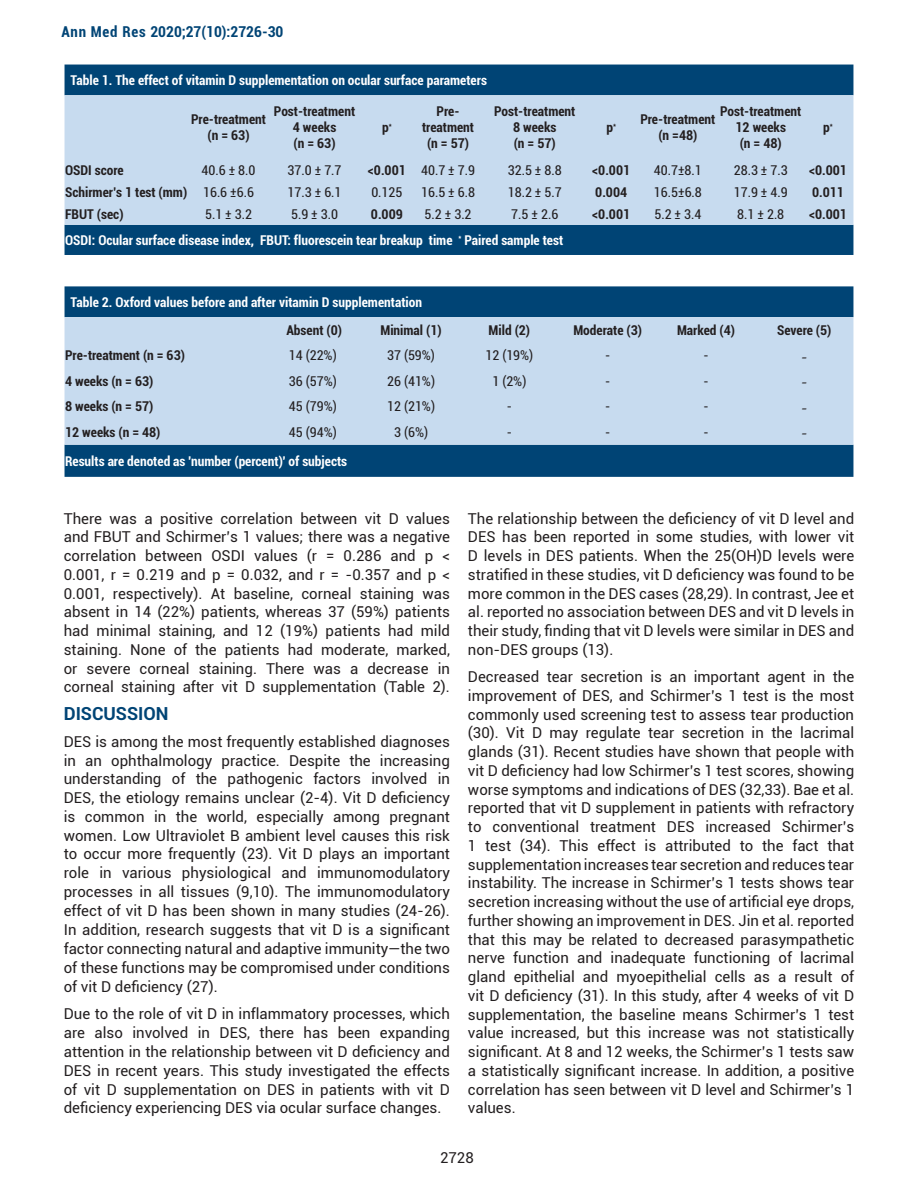
<style>
.page{position:relative;width:918px;height:1188px;background:#fff}
.page>*{position:absolute;margin:0;border:0;box-sizing:border-box;transform-origin:0 0}
.t1{font:700 18px "Roboto";color:#004475}
.t2{font:18px "Minion Pro";color:#231f20}
.t3{font:15px/18.8px "Roboto";color:#231f20;text-align:justify}
.t4{font:700 condensed 15px "Roboto";color:#004475}
.t5{font:700 condensed 13.5px/16.2px "Roboto";color:#231f20;text-align:center}
.t6{font:700 condensed 13.5px "Roboto";color:#fff}
.t7{font:condensed 13.5px "Roboto";color:#231f20}
.s1{font-weight:700}
.s2{font-weight:400}
</style>
<div class="page">
<div style="left:65px;top:65px;width:788px;height:190px;background:#004475"></div>
<div style="left:65px;top:95px;width:788px;height:130px;background:#c7dbef"></div>
<div style="left:65px;top:286px;width:788px;height:191px;background:#004475"></div>
<div style="left:65px;top:317px;width:788px;height:128px;background:#c7dbef"></div>
<p class="t4" style="left:61px;top:21px;width:224px">Ann Med Res 2020;27(10):2726-30</p>
<p class="t6" style="left:71px;top:70px;width:418px">Table 1. The effect of vitamin D supplementation on ocular surface parameters</p>
<p class="t5" style="left:191px;top:111px;width:76px">Pre-treatment (n = 63)</p>
<p class="t5" style="left:274px;top:103px;width:83px">Post-treatment<br>4 weeks<br>(n = 63)</p>
<p class="t5" style="left:422px;top:103px;width:54px">Pre&shy;treatment (n = 57)</p>
<p class="t5" style="left:494px;top:103px;width:83px">Post-treatment<br>8 weeks<br>(n = 57)</p>
<p class="t5" style="left:382px;top:119px;width:11px">p<sup>*</sup></p>
<p class="t5" style="left:606px;top:119px;width:11px">p<sup>*</sup></p>
<p class="t5" style="left:640px;top:111px;width:76px">Pre-treatment (n =48)</p>
<p class="t5" style="left:720px;top:103px;width:83px">Post-treatment<br>12 weeks<br>(n = 48)</p>
<p class="t5" style="left:823px;top:119px;width:11px">p<sup>*</sup></p>
<p class="t5" style="left:65px;top:162px;width:60px">OSDI score</p>
<p class="t7" style="left:202px;top:161px;width:55px">40.6 ± 8.0</p>
<p class="t7" style="left:288px;top:161px;width:55px">37.0 ± 7.7</p>
<p class="t7" style="left:368px;top:161px;width:109px"><span class="s1">&lt;0.001</span> 40.7 ± 7.9</p>
<p class="t7" style="left:508px;top:161px;width:55px">32.5 ± 8.8</p>
<p class="t5" style="left:592px;top:162px;width:39px">&lt;0.001</p>
<p class="t7" style="left:654px;top:161px;width:50px">40.7±8.1</p>
<p class="t7" style="left:734px;top:161px;width:55px">28.3 ± 7.3</p>
<p class="t5" style="left:809px;top:162px;width:39px">&lt;0.001</p>
<p class="t5" style="left:65px;top:184px;width:190px">Schirmer’s 1 test (mm) <span class="s2">16.6 ±6.6</span></p>
<p class="t7" style="left:288px;top:183px;width:55px">17.3 ± 6.1</p>
<p class="t7" style="left:371px;top:183px;width:33px">0.125</p>
<p class="t7" style="left:421px;top:183px;width:55px">16.5 ± 6.8</p>
<p class="t7" style="left:508px;top:183px;width:55px">18.2 ± 5.7</p>
<p class="t5" style="left:595px;top:184px;width:33px">0.004</p>
<p class="t7" style="left:654px;top:183px;width:50px">16.5±6.8</p>
<p class="t7" style="left:734px;top:183px;width:55px">17.9 ± 4.9</p>
<p class="t5" style="left:812px;top:184px;width:33px">0.011</p>
<p class="t5" style="left:65px;top:205px;width:60px">FBUT (sec)</p>
<p class="t7" style="left:205px;top:205px;width:48px">5.1 ± 3.2</p>
<p class="t7" style="left:291px;top:205px;width:48px">5.9 ± 3.0</p>
<p class="t5" style="left:371px;top:205px;width:33px">0.009</p>
<p class="t7" style="left:425px;top:205px;width:48px">5.2 ± 3.2</p>
<p class="t7" style="left:511px;top:205px;width:48px">7.5 ± 2.6</p>
<p class="t5" style="left:592px;top:205px;width:39px">&lt;0.001</p>
<p class="t7" style="left:654px;top:205px;width:48px">5.2 ± 3.4</p>
<p class="t7" style="left:737px;top:205px;width:48px">8.1 ± 2.8</p>
<p class="t5" style="left:809px;top:205px;width:39px">&lt;0.001</p>
<p class="t6" style="left:65px;top:231px;width:500px">OSDI: Ocular surface disease index, FBUT: fluorescein tear breakup time <sup>*</sup> Paired sample test</p>
<p class="t6" style="left:71px;top:292px;width:353px">Table 2. Oxford values before and after vitamin D supplementation</p>
<p class="t5" style="left:286px;top:322px;width:57px">Absent (0)</p>
<p class="t5" style="left:380px;top:322px;width:63px">Minimal (1)</p>
<p class="t5" style="left:489px;top:322px;width:43px">Mild (2)</p>
<p class="t5" style="left:573px;top:322px;width:70px">Moderate (3)</p>
<p class="t5" style="left:677px;top:322px;width:59px">Marked (4)</p>
<p class="t5" style="left:777px;top:322px;width:56px">Severe (5)</p>
<p class="t5" style="left:65px;top:347px;width:121px">Pre-treatment (n = 63)</p>
<p class="t7" style="left:289px;top:346px;width:49px">14 (22%)</p>
<p class="t7" style="left:387px;top:346px;width:49px">37 (59%)</p>
<p class="t7" style="left:485px;top:346px;width:49px">12 (19%)</p>
<p class="t7" style="left:605px;top:346px;width:7px">-</p>
<p class="t7" style="left:703px;top:346px;width:7px">-</p>
<p class="t2" style="left:801px;top:344px;width:8px">-</p>
<p class="t5" style="left:65px;top:373px;width:90px">4 weeks (n = 63)</p>
<p class="t7" style="left:289px;top:372px;width:49px">36 (57%)</p>
<p class="t7" style="left:387px;top:372px;width:49px">26 (41%)</p>
<p class="t7" style="left:492px;top:372px;width:35px">1 (2%)</p>
<p class="t7" style="left:605px;top:372px;width:7px">-</p>
<p class="t7" style="left:703px;top:372px;width:7px">-</p>
<p class="t5" style="left:65px;top:398px;width:90px">8 weeks (n = 57)</p>
<p class="t7" style="left:289px;top:397px;width:49px">45 (79%)</p>
<p class="t7" style="left:387px;top:397px;width:49px">12 (21%)</p>
<p class="t7" style="left:507px;top:397px;width:7px">-</p>
<p class="t7" style="left:605px;top:397px;width:7px">-</p>
<p class="t7" style="left:703px;top:397px;width:7px">-</p>
<p class="t5" style="left:65px;top:424px;width:97px">12 weeks (n = 48)</p>
<p class="t7" style="left:289px;top:423px;width:49px">45 (94%)</p>
<p class="t7" style="left:394px;top:423px;width:35px">3 (6%)</p>
<p class="t7" style="left:507px;top:423px;width:7px">-</p>
<p class="t7" style="left:605px;top:423px;width:7px">-</p>
<p class="t7" style="left:703px;top:423px;width:7px">-</p>
<p class="t6" style="left:65px;top:452px;width:284px">Results are denoted as 'number (percent)' of subjects</p>
<p class="t2" style="left:801px;top:370px;width:8px">-</p>
<p class="t2" style="left:801px;top:395px;width:8px">-</p>
<p class="t2" style="left:801px;top:421px;width:8px">-</p>
<p class="t3" style="left:64px;top:508px;width:388px">There was a positive correlation between vit D values and FBUT and Schirmer’s 1 values; there was a negative correlation between OSDI values (r = 0.286 and p &lt; 0.001, r = 0.219 and p = 0.032, and r = -0.357 and p &lt; 0.001, respectively). At baseline, corneal staining was absent in 14 (22%) patients, whereas 37 (59%) patients had minimal staining, and 12 (19%) patients had mild staining. None of the patients had moderate, marked, or severe corneal staining. There was a decrease in corneal staining after vit D supplementation (Table 2).</p>
<p class="t1" style="left:64px;top:701px;width:106px">DISCUSSION</p>
<p class="t3" style="left:64px;top:732px;width:388px">DES is among the most frequently established diagnoses in an ophthalmology practice. Despite the increasing understanding of the pathogenic factors involved in DES, the etiology remains unclear (2-4). Vit D deficiency is common in the world, especially among pregnant women. Low Ultraviolet B ambient level causes this risk to occur more frequently (23). Vit D plays an important role in various physiological and immunomodulatory processes in all tissues (9,10). The immunomodulatory effect of vit D has been shown in many studies (24-26).<br>In addition, research suggests that vit D is a significant factor connecting natural and adaptive immunity—the two of these functions may be compromised under conditions of vit D deficiency (27).</p>
<p class="t3" style="left:64px;top:1004px;width:388px">Due to the role of vit D in inflammatory processes, which are also involved in DES, there has been expanding attention in the relationship between vit D deficiency and DES in recent years. This study investigated the effects of vit D supplementation on DES in patients with vit D deficiency experiencing DES via ocular surface changes.</p>
<p class="t3" style="left:468px;top:508px;width:388px">The relationship between the deficiency of vit D level and DES has been reported in some studies, with lower vit D levels in DES patients. When the 25(OH)D levels were stratified in these studies, vit D deficiency was found to be more common in the DES cases (28,29). In contrast, Jee et al. reported no association between DES and vit D levels in their study, finding that vit D levels were similar in DES and non-DES groups (13).</p>
<p class="t3" style="left:468px;top:667px;width:388px">Decreased tear secretion is an important agent in the improvement of DES, and Schirmer’s 1 test is the most commonly used screening test to assess tear production (30). Vit D may regulate tear secretion in the lacrimal glands (31). Recent studies have shown that people with vit D deficiency had low Schirmer’s 1 test scores, showing worse symptoms and indications of DES (32,33). Bae et al. reported that vit D supplement in patients with refractory to conventional treatment DES increased Schirmer’s 1 test (34). This effect is attributed to the fact that supplementation increases tear secretion and reduces tear instability. The increase in Schirmer’s 1 tests shows tear secretion increasing without the use of artificial eye drops, further showing an improvement in DES. Jin et al. reported that this may be related to decreased parasympathetic nerve function and inadequate functioning of lacrimal gland epithelial and myoepithelial cells as a result of vit D deficiency (31). In this study, after 4 weeks of vit D supplementation, the baseline means Schirmer’s 1 test value increased, but this increase was not statistically significant. At 8 and 12 weeks, the Schirmer’s 1 tests saw a statistically significant increase. In addition, a positive correlation has seen between vit D level and Schirmer’s 1 values.</p>
<p class="t3" style="left:440px;top:1148px;width:35px">2728</p>
</div>
